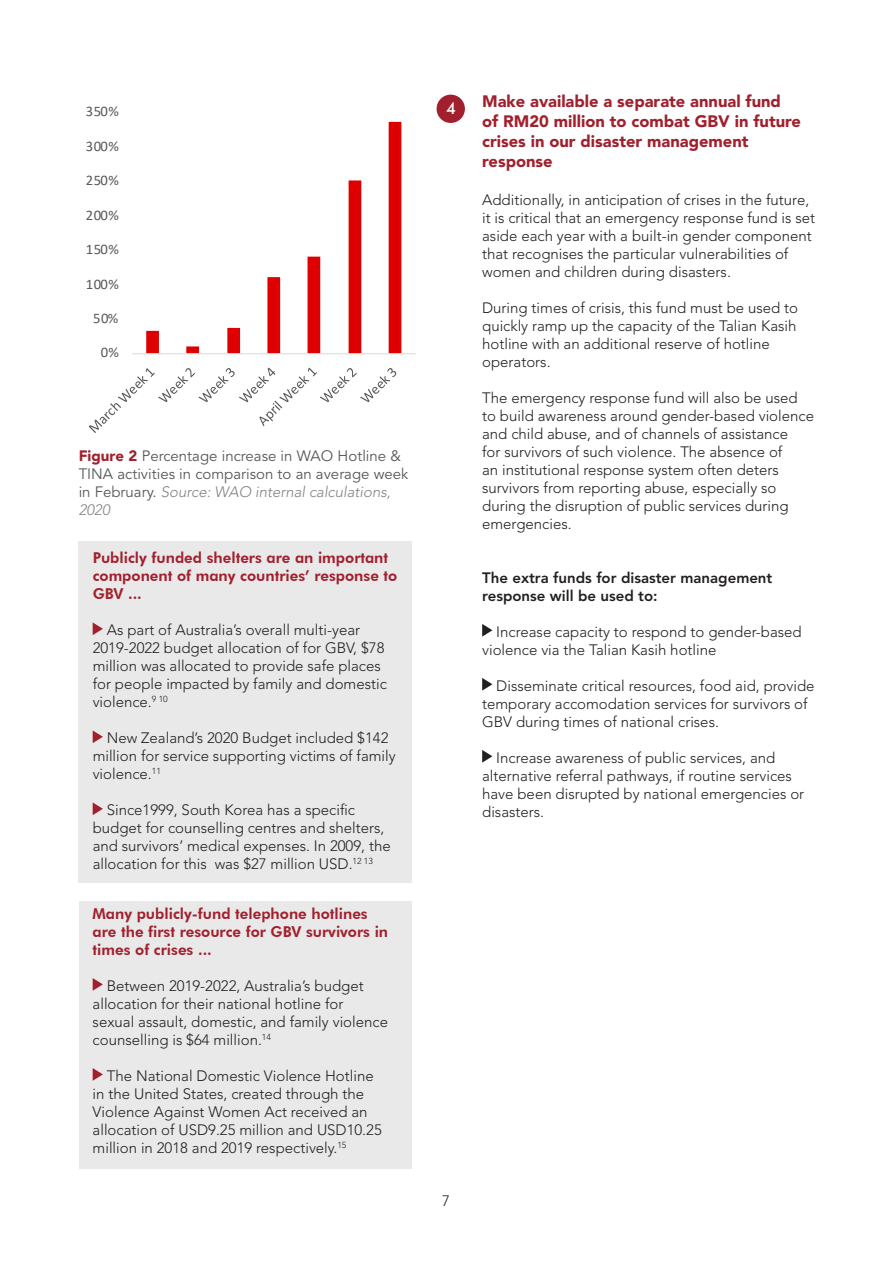
<style>
.page{position:relative;width:893px;height:1263px;background:#fff}
.page>*{position:absolute;margin:0;border:0;box-sizing:border-box;transform-origin:0 0}
.t1{font:900 16.5px/19.8px "Avenir LT Std";color:#a2202e}
.t2{font:500 16.5px "Futura BT";color:#fff}
.t3{font:300 15px/18px "Avenir LT Std";color:#231f20}
.t4{font:800 15px/18px "Futura BT";color:#a2202e}
.t5{font:15px/18px "Avenir LT Std";color:#57585a}
.t6{font:800 15px/18px "Avenir LT Std";color:#231f20}
.t7{font:14.7px "Calibri";letter-spacing:.025em;color:#595959}
.s1{font-weight:900;color:#a2202e}
.s2{font-weight:300;font-style:italic;color:#808285}
</style>
<div class="page">
<div style="left:437px;top:95px;width:28px;height:28px;background:#a2202e;border-radius:50%"></div>
<hr style="left:132px;top:353px;width:284px;height:1px;background:#d9d9d9">
<svg style="left:88px;top:121px;width:322px;height:312px"></svg>
<svg style="left:482px;top:624px;width:10px;height:13px"></svg>
<svg style="left:482px;top:678px;width:10px;height:13px"></svg>
<svg style="left:482px;top:750px;width:10px;height:13px"></svg>
<div style="left:79px;top:541px;width:333px;height:342px;background:#e9e9e9"></div>
<svg style="left:93px;top:622px;width:10px;height:13px"></svg>
<svg style="left:93px;top:730px;width:10px;height:13px"></svg>
<svg style="left:93px;top:802px;width:10px;height:13px"></svg>
<div style="left:79px;top:901px;width:332px;height:268px;background:#e9e9e9"></div>
<svg style="left:93px;top:978px;width:10px;height:13px"></svg>
<svg style="left:93px;top:1068px;width:10px;height:13px"></svg>
<p class="t7" style="left:86px;top:101px;width:34px">350%</p>
<p class="t7" style="left:86px;top:136px;width:34px">300%</p>
<p class="t7" style="left:86px;top:170px;width:34px">250%</p>
<p class="t7" style="left:86px;top:204px;width:34px">200%</p>
<p class="t7" style="left:86px;top:239px;width:34px">150%</p>
<p class="t7" style="left:86px;top:273px;width:34px">100%</p>
<p class="t7" style="left:93px;top:308px;width:27px">50%</p>
<p class="t7" style="left:101px;top:342px;width:20px">0%</p>
<p class="t5" style="left:79px;top:447px;width:331px"><span class="s1">Figure 2</span> Percentage increase in WAO Hotline &amp; TINA activities in comparison to an average week in February. <span class="s2">Source: WAO internal calculations, 2020</span></p>
<p class="t4" style="left:93px;top:549px;width:306px">Publicly funded shelters are an important component of many countries’ response to<br>GBV ...</p>
<p class="t3" style="left:93px;top:621px;width:296px;text-indent:14px">As part of Australia’s overall multi-year 2019-2022 budget allocation of for GBV, $78 million was allocated to provide safe places for people impacted by family and domestic violence.<sup>9</sup> <sup>10</sup></p>
<p class="t3" style="left:93px;top:729px;width:305px;text-indent:14px">New Zealand’s 2020 Budget included $142 million for service supporting victims of family violence.<sup>11</sup></p>
<p class="t3" style="left:93px;top:801px;width:300px;text-indent:14px">Since1999, South Korea has a specific budget for counselling centres and shelters, and survivors’ medical expenses. In 2009, the allocation for this was $27 million USD.<sup>12</sup> <sup>13</sup></p>
<p class="t4" style="left:93px;top:904px;width:297px">Many publicly-fund telephone hotlines are the first resource for GBV survivors in times of crises ...</p>
<p class="t3" style="left:93px;top:977px;width:297px;text-indent:14px">Between 2019-2022, Australia’s budget allocation for their national hotline for sexual assault, domestic, and family violence counselling is $64 million.<sup>14</sup></p>
<p class="t3" style="left:93px;top:1067px;width:291px;text-indent:14px">The National Domestic Violence Hotline in the United States, created through the Violence Against Women Act received an allocation of USD9.25 million and USD10.25 million in 2018 and 2019 respectively.<sup>15</sup></p>
<p class="t2" style="left:446px;top:98px;width:11px">4</p>
<p class="t1" style="left:482px;top:91px;width:320px">Make available a separate annual fund of RM20 million to combat GBV in future crises in our disaster management response</p>
<p class="t3" style="left:482px;top:190px;width:334px">Additionally, in anticipation of crises in the future, it is critical that an emergency response fund is set aside each year with a built-in gender component that recognises the particular vulnerabilities of women and children during disasters.</p>
<p class="t3" style="left:482px;top:298px;width:317px">During times of crisis, this fund must be used to quickly ramp up the capacity of the Talian Kasih hotline with an additional reserve of hotline operators.</p>
<p class="t3" style="left:482px;top:388px;width:333px">The emergency response fund will also be used to build awareness around gender-based violence and child abuse, and of channels of assistance<br>for survivors of such violence. The absence of<br>an institutional response system often deters survivors from reporting abuse, especially so during the disruption of public services during emergencies.</p>
<p class="t6" style="left:482px;top:568px;width:292px">The extra funds for disaster management response will be used to:</p>
<p class="t3" style="left:482px;top:622px;width:321px;text-indent:14px">Increase capacity to respond to gender-based violence via the Talian Kasih hotline</p>
<p class="t3" style="left:482px;top:676px;width:334px;text-indent:14px">Disseminate critical resources, food aid, provide temporary accomodation services for survivors of<br>GBV during times of national crises.</p>
<p class="t3" style="left:482px;top:748px;width:324px;text-indent:14px">Increase awareness of public services, and alternative referral pathways, if routine services have been disrupted by national emergencies or disasters.</p>
<p class="t3" style="left:442px;top:1192px;width:9px">7</p>
</div>
